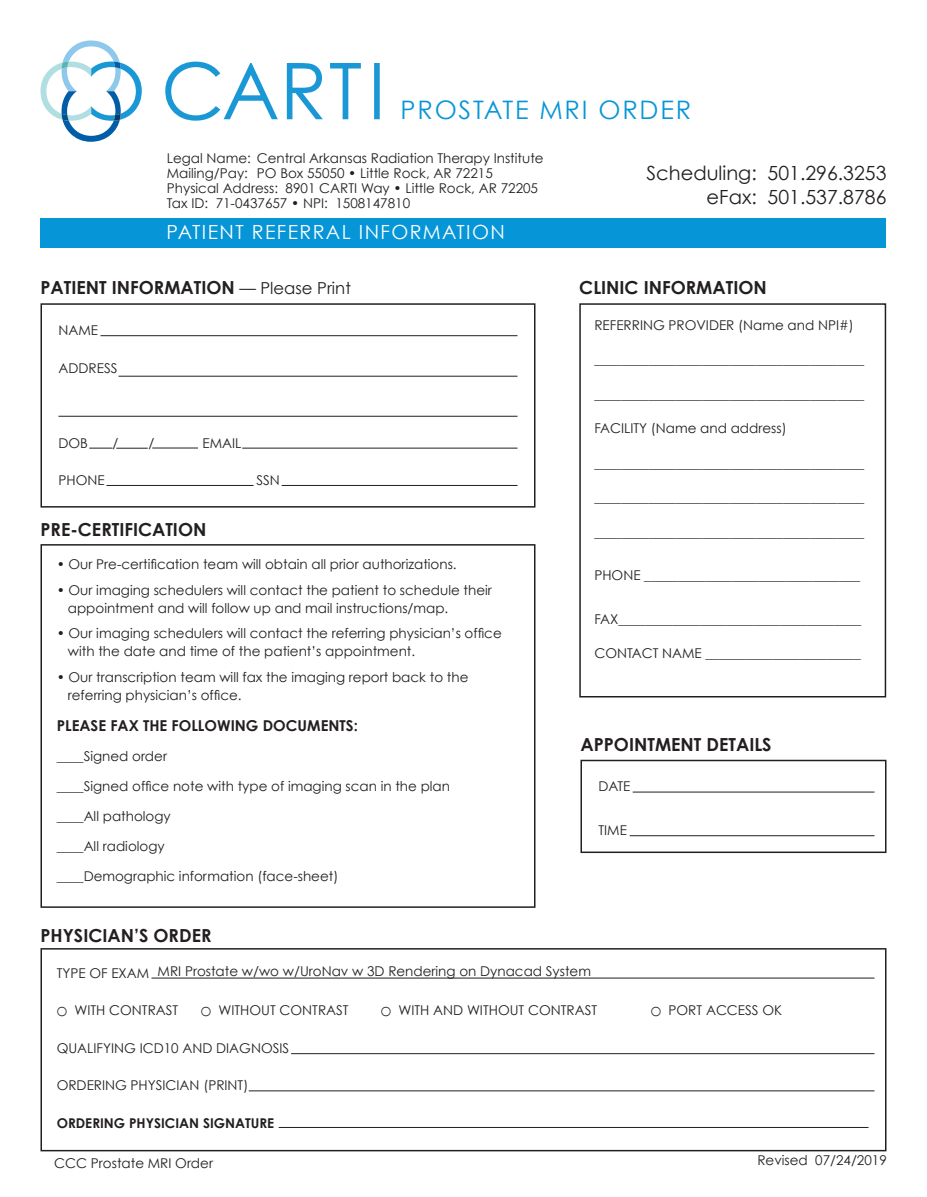
<style>
.page{position:relative;width:927px;height:1197px;background:#fff}
.page>*{position:absolute;margin:0;border:0;box-sizing:border-box;transform-origin:0 0}
.t1{font:25.5px "Century Gothic";letter-spacing:.07em;color:#0696d7}
.t2{font:19.5px "Century Gothic";color:#231f20}
.t3{font:19.5px "Century Gothic";letter-spacing:.07em;color:#fff}
.t4{font:700 18px "Century Gothic";color:#231f20}
.t5{font:700 15px "Century Gothic";color:#231f20}
.t6{font:13.5px "Century Gothic";color:#231f20}
.t7{font:700 13.5px "Century Gothic";color:#231f20}
.s1{font-weight:400;font-size:16.5px}
.s2{font-family:"MT Extra"}
</style>
<div class="page">
<div style="left:40px;top:948px;width:846px;height:203px;border:2px solid #231f20"></div>
<hr style="left:152px;top:978px;width:722px;height:1px;background:#231f20">
<hr style="left:291px;top:1053px;width:583px;height:1px;background:#231f20">
<hr style="left:249px;top:1090px;width:626px;height:1px;background:#231f20">
<hr style="left:279px;top:1127px;width:590px;height:1px;background:#231f20">
<svg style="left:165px;top:62px;width:215px;height:59px"></svg>
<svg style="left:41px;top:40px;width:101px;height:102px"></svg>
<div style="left:40px;top:218px;width:846px;height:30px;background:#0696d7"></div>
<div style="left:580px;top:760px;width:306px;height:93px;border:2px solid #231f20"></div>
<hr style="left:630px;top:835px;width:244px;height:1px;background:#231f20">
<hr style="left:633px;top:792px;width:241px;height:1px;background:#231f20">
<div style="left:40px;top:303px;width:496px;height:205px;border:2px solid #231f20"></div>
<hr style="left:100px;top:335px;width:418px;height:1px;background:#231f20">
<hr style="left:118px;top:376px;width:400px;height:1px;background:#231f20">
<hr style="left:58px;top:416px;width:460px;height:1px;background:#231f20">
<hr style="left:116px;top:448px;width:32px;height:1px;background:#231f20">
<hr style="left:152px;top:448px;width:46px;height:1px;background:#231f20">
<hr style="left:242px;top:448px;width:276px;height:1px;background:#231f20">
<hr style="left:106px;top:485px;width:148px;height:1px;background:#231f20">
<svg style="left:89px;top:448px;width:23px;height:1px"></svg>
<hr style="left:282px;top:485px;width:236px;height:1px;background:#231f20">
<div style="left:579px;top:303px;width:307px;height:395px;border:2px solid #231f20"></div>
<div style="left:40px;top:544px;width:496px;height:364px;border:2px solid #231f20"></div>
<p class="t1" style="left:400px;top:94px;width:292px">PROSTATE MRI ORDER</p>
<p class="t6" style="left:167px;top:150px;width:378px">Legal Name: Central Arkansas Radiation Therapy Institute</p>
<p class="t6" style="left:167px;top:165px;width:327px">Mailing/Pay: PO Box 55050 • Little Rock, AR 72215</p>
<p class="t6" style="left:167px;top:180px;width:373px">Physical Address: 8901 CARTI Way • Little Rock, AR 72205</p>
<p class="t6" style="left:167px;top:195px;width:245px">Tax ID: 71-0437657 • NPI: 1508147810</p>
<p class="t3" style="left:166px;top:220px;width:340px">PATIENT REFERRAL INFORMATION</p>
<p class="t4" style="left:40px;top:276px;width:312px">PATIENT INFORMATION <span class="s1">— Please Print</span></p>
<p class="t6" style="left:58px;top:322px;width:41px">NAME</p>
<p class="t6" style="left:58px;top:359px;width:60px">ADDRESS</p>
<p class="t6" style="left:58px;top:434px;width:31px">DOB</p>
<p class="t6" style="left:112px;top:434px;width:7px">/</p>
<p class="t6" style="left:149px;top:434px;width:7px">/</p>
<p class="t6" style="left:203px;top:434px;width:40px">EMAIL</p>
<p class="t6" style="left:58px;top:472px;width:48px">PHONE</p>
<p class="t6" style="left:257px;top:472px;width:25px">SSN</p>
<p class="t4" style="left:40px;top:519px;width:167px">PRE-CERTIFICATION</p>
<p class="t6" style="left:57px;top:556px;width:402px">• Our Pre-certification team will obtain all prior authorizations.</p>
<p class="t6" style="left:57px;top:581px;width:437px">• Our imaging schedulers will contact the patient to schedule their</p>
<p class="t6" style="left:68px;top:599px;width:382px">appointment and will follow up and mail instructions/map.</p>
<p class="t6" style="left:57px;top:625px;width:447px">• Our imaging schedulers will contact the referring physician’s office</p>
<p class="t6" style="left:68px;top:643px;width:349px">with the date and time of the patient’s appointment.</p>
<p class="t6" style="left:57px;top:668px;width:413px">• Our transcription team will fax the imaging report back to the</p>
<p class="t6" style="left:68px;top:686px;width:175px">referring physician’s office.</p>
<p class="t5" style="left:57px;top:716px;width:303px">PLEASE FAX THE FOLLOWING DOCUMENTS:</p>
<p class="t6" style="left:57px;top:748px;width:112px">____Signed order</p>
<p class="t6" style="left:57px;top:778px;width:395px">____Signed office note with type of imaging scan in the plan</p>
<p class="t6" style="left:57px;top:808px;width:116px">____All pathology</p>
<p class="t6" style="left:57px;top:838px;width:110px">____All radiology</p>
<p class="t6" style="left:57px;top:868px;width:283px">____Demographic information (face-sheet)</p>
<p class="t4" style="left:40px;top:924px;width:173px">PHYSICIAN’S ORDER</p>
<p class="t2" style="left:647px;top:161px;width:241px">Scheduling: 501.296.3253</p>
<p class="t2" style="left:707px;top:185px;width:181px">eFax: 501.537.8786</p>
<p class="t4" style="left:579px;top:276px;width:189px">CLINIC INFORMATION</p>
<p class="t6" style="left:594px;top:317px;width:261px">REFERRING PROVIDER (Name and NPI#)</p>
<p class="t6" style="left:594px;top:351px;width:272px">________________________________________</p>
<p class="t6" style="left:594px;top:386px;width:272px">________________________________________</p>
<p class="t6" style="left:594px;top:420px;width:194px">FACILITY (Name and address)</p>
<p class="t6" style="left:594px;top:455px;width:272px">________________________________________</p>
<p class="t6" style="left:594px;top:489px;width:272px">________________________________________</p>
<p class="t6" style="left:594px;top:524px;width:272px">________________________________________</p>
<p class="t6" style="left:594px;top:567px;width:267px">PHONE ________________________________</p>
<p class="t6" style="left:594px;top:611px;width:268px">FAX____________________________________</p>
<p class="t6" style="left:594px;top:645px;width:268px">CONTACT NAME _______________________</p>
<p class="t4" style="left:580px;top:733px;width:193px">APPOINTMENT DETAILS</p>
<p class="t6" style="left:598px;top:778px;width:33px">DATE</p>
<p class="t6" style="left:598px;top:822px;width:30px">TIME</p>
<p class="t6" style="left:158px;top:962px;width:435px">MRI Prostate w/wo w/UroNav w 3D Rendering on Dynacad System</p>
<p class="t6" style="left:57px;top:965px;width:94px">TYPE OF EXAM</p>
<p class="t6" style="left:57px;top:1002px;width:123px"><span class="s2">d</span> WITH CONTRAST</p>
<p class="t6" style="left:201px;top:1002px;width:150px"><span class="s2">d</span> WITHOUT CONTRAST</p>
<p class="t6" style="left:381px;top:1002px;width:218px"><span class="s2">d</span> WITH AND WITHOUT CONTRAST</p>
<p class="t6" style="left:651px;top:1002px;width:133px"><span class="s2">d</span> PORT ACCESS OK</p>
<p class="t6" style="left:57px;top:1040px;width:234px">QUALIFYING ICD10 AND DIAGNOSIS</p>
<p class="t6" style="left:57px;top:1077px;width:193px">ORDERING PHYSICIAN (PRINT)</p>
<p class="t7" style="left:57px;top:1114px;width:219px">ORDERING PHYSICIAN SIGNATURE</p>
<p class="t6" style="left:54px;top:1154px;width:160px">CCC Prostate MRI Order</p>
<p class="t6" style="left:757px;top:1151px;width:131px">Revised 07/24/2019</p>
</div>
